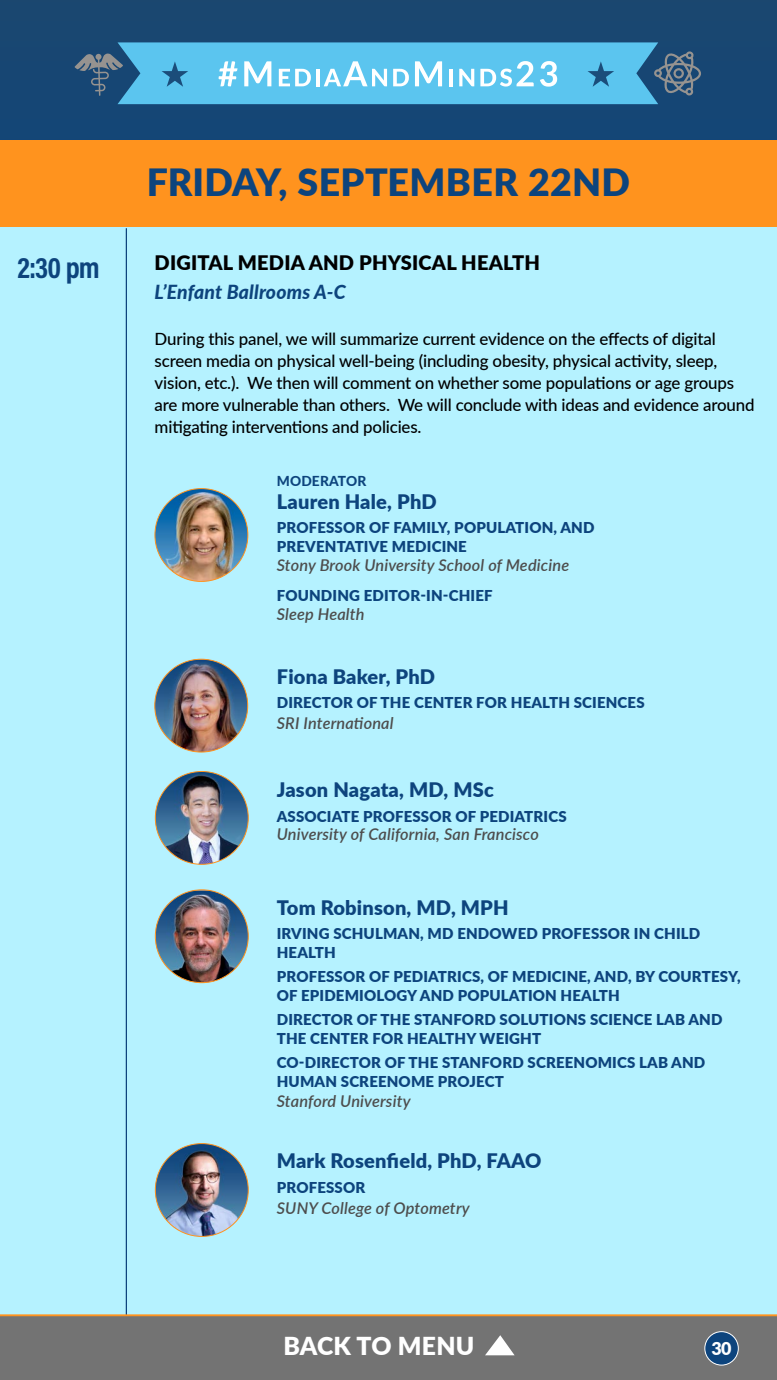
<style>
.page{position:relative;width:777px;height:1380px;background:#fff}
.page>*{position:absolute;margin:0;border:0;box-sizing:border-box;transform-origin:0 0}
.t1{font:900 37.5px "Lato";letter-spacing:.005em;color:#0d447d}
.t2{font:30px "Acumin Variable Concept";color:#0d447d}
.t3{font:900 24.75px "Lato";letter-spacing:.01em;color:#fff}
.t4{font:900 20px "Lato";letter-spacing:.01em;color:#0d447d}
.t5{font:900 20px "Lato";letter-spacing:.01em;color:#000}
.t6{font:italic 800 19.38px "Lato";letter-spacing:.01em;color:#0d447d}
.t7{font:900 17.81px "Lato";color:#fff}
.t8{font:500 16.88px/21.9px "Lato";letter-spacing:-.01em;color:#000}
.t9{font:italic 600 16.25px "Lato";letter-spacing:.01em;color:#4d4d4d}
.t10{font:900 15px/18.8px "Lato";letter-spacing:.01em;color:#0d447d}
.t11{font:800 13.75px "Lato";letter-spacing:.01em;color:#0d447d}
</style>
<div class="page">
<div style="left:0;top:0;width:776px;height:1380px;background:#184672"></div>
<div style="left:0;top:227px;width:776px;height:1087px;background:#b5f2ff"></div>
<div style="left:0;top:141px;width:776px;height:86px;background:#ff931e"></div>
<hr style="left:126px;top:228px;width:1px;height:1090px;background:#0d447d">
<svg style="left:75px;top:42px;width:625px;height:62px;background:#5eb4d9"></svg>
<div style="left:0;top:1314px;width:776px;height:66px;background:#737373"></div>
<svg style="left:485px;top:1335px;width:29px;height:20px"></svg>
<div style="left:704px;top:1332px;width:34px;height:33px;background:#0d447d;border-radius:50%"></div>
<div style="left:704px;top:1331px;width:34px;height:35px;border:1px solid #fff;border-radius:50%"></div>
<img style="left:155px;top:489px;width:93px;height:92px;border-radius:46px">
<img style="left:155px;top:659px;width:92px;height:93px">
<img style="left:155px;top:772px;width:93px;height:92px;border-radius:46px">
<img style="left:156px;top:891px;width:92px;height:92px">
<img style="left:155px;top:1144px;width:93px;height:92px;border-radius:46px">
<h1 class="t1" style="left:147px;top:154px;width:484px">FRIDAY, SEPTEMBER 22ND</h1>
<h2 class="t2" style="left:18px;top:247px;width:84px">2:30 pm</h2>
<h3 class="t5" style="left:154px;top:248px;width:387px">DIGITAL MEDIA AND PHYSICAL HEALTH</h3>
<p class="t6" style="left:154px;top:278px;width:192px">L’Enfant Ballrooms A-C</p>
<p class="t8" style="left:155px;top:327px;width:601px">During this panel, we will summarize current evidence on the effects of digital screen media on physical well-being (including obesity, physical activity, sleep, vision, etc.). We then will comment on whether some populations or age groups are more vulnerable than others. We will conclude with ideas and evidence around mitigating interventions and policies.</p>
<p class="t11" style="left:277px;top:471px;width:91px">MODERATOR</p>
<h3 class="t4" style="left:277px;top:487px;width:161px">Lauren Hale, PhD</h3>
<p class="t10" style="left:277px;top:518px;width:319px">PROFESSOR OF FAMILY, POPULATION, AND<br>PREVENTATIVE MEDICINE</p>
<p class="t9" style="left:277px;top:553px;width:294px">Stony Brook University School of Medicine</p>
<p class="t10" style="left:277px;top:585px;width:217px">FOUNDING EDITOR-IN-CHIEF</p>
<p class="t9" style="left:277px;top:602px;width:89px">Sleep Health</p>
<h3 class="t4" style="left:277px;top:662px;width:160px">Fiona Baker, PhD</h3>
<p class="t10" style="left:277px;top:693px;width:369px">DIRECTOR OF THE CENTER FOR HEALTH SCIENCES</p>
<p class="t9" style="left:277px;top:711px;width:118px">SRI International</p>
<h3 class="t4" style="left:277px;top:775px;width:218px">Jason Nagata, MD, MSc</h3>
<p class="t10" style="left:277px;top:806px;width:291px">ASSOCIATE PROFESSOR OF PEDIATRICS</p>
<p class="t9" style="left:277px;top:823px;width:263px">University of California, San Francisco</p>
<h3 class="t4" style="left:277px;top:893px;width:233px">Tom Robinson, MD, MPH</h3>
<p class="t10" style="left:277px;top:924px;width:425px">IRVING SCHULMAN, MD ENDOWED PROFESSOR IN CHILD<br>HEALTH</p>
<p class="t10" style="left:277px;top:966px;width:465px">PROFESSOR OF PEDIATRICS, OF MEDICINE, AND, BY COURTESY,<br>OF EPIDEMIOLOGY AND POPULATION HEALTH</p>
<p class="t10" style="left:277px;top:1009px;width:447px">DIRECTOR OF THE STANFORD SOLUTIONS SCIENCE LAB AND<br>THE CENTER FOR HEALTHY WEIGHT</p>
<p class="t10" style="left:277px;top:1053px;width:430px">CO-DIRECTOR OF THE STANFORD SCREENOMICS LAB AND<br>HUMAN SCREENOME PROJECT</p>
<p class="t9" style="left:277px;top:1090px;width:135px">Stanford University</p>
<h3 class="t4" style="left:277px;top:1146px;width:266px">Mark Rosenfield, PhD, FAAO</h3>
<p class="t10" style="left:277px;top:1177px;width:90px">PROFESSOR</p>
<p class="t9" style="left:277px;top:1196px;width:194px">SUNY College of Optometry</p>
<h3 class="t3" style="left:283px;top:1327px;width:192px">BACK TO MENU</h3>
<p class="t7" style="left:711px;top:1335px;width:21px">30</p>
</div>
